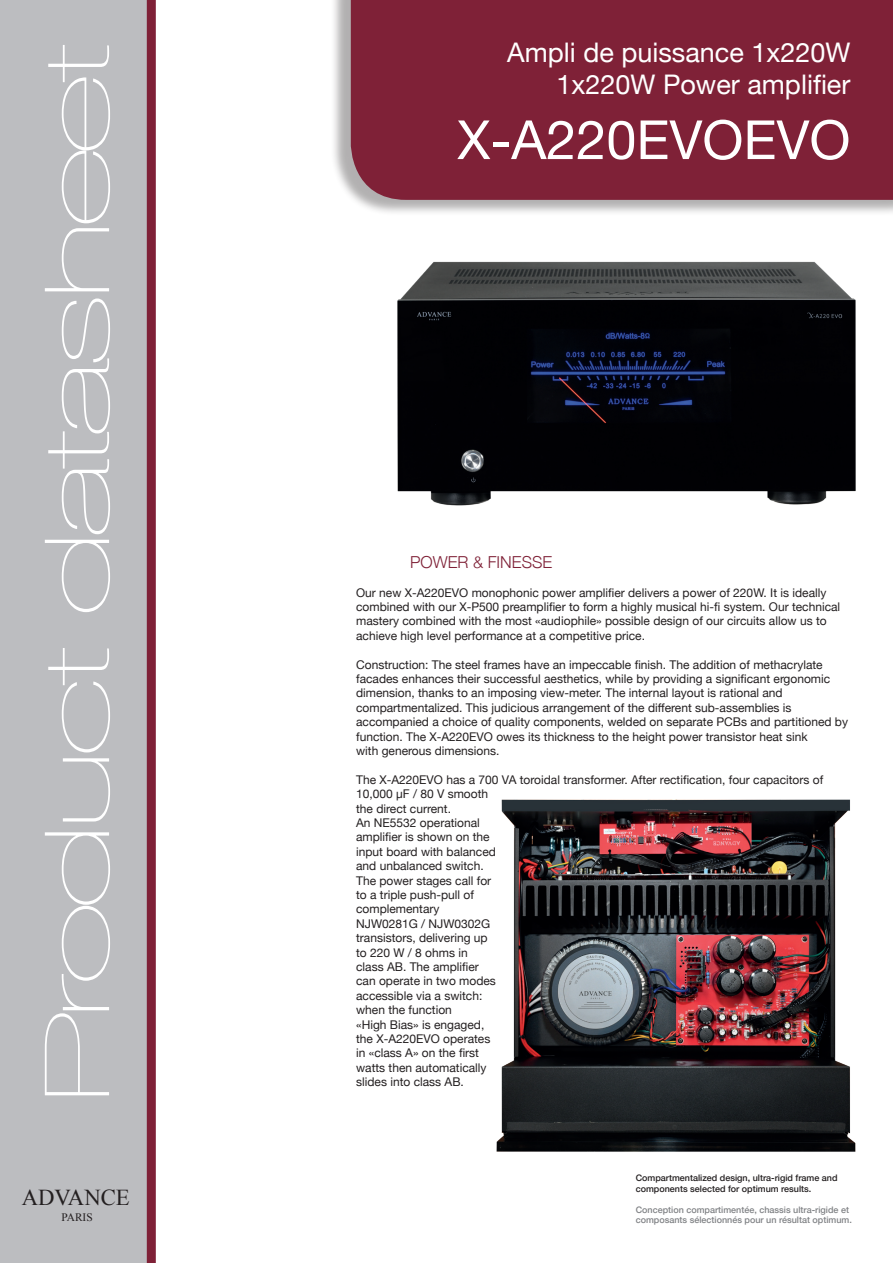
<style>
.page{position:relative;width:893px;height:1263px;background:#fff}
.page>*{position:absolute;margin:0;border:0;box-sizing:border-box;transform-origin:0 0}
.t1{font:200 90px "Helvetica Neue";letter-spacing:-.05em;color:#fff;scale:1.8 1}
.t2{font:54px "Helvetica Neue";color:#fff}
.t3{font:27px/32.4px "Helvetica Neue";color:#fff;text-align:right}
.t4{font:22.8px "Times New Roman";color:#231f20}
.t5{font:300 16.5px "Helvetica Neue";color:#7f2137}
.t6{font:12px/14.4px "Helvetica Neue";color:#231f20}
.t7{font:11.4px "Times New Roman";color:#231f20}
.t8{font:500 9px/10.5px "Helvetica Neue";color:#808285}
.t9{font:500 9px/10.5px "Helvetica Neue";color:#231f20}
</style>
<div class="page">
<img style="left:496px;top:799px;width:360px;height:353px">
<div style="left:0;top:0;width:149px;height:1263px;background:#bcbdc0"></div>
<div style="left:330px;top:0;width:563px;height:217px;background:#231f20;opacity:.35"></div>
<div style="left:351px;top:0;width:542px;height:200px;background:#7f2137"></div>
<div style="left:147px;top:0;width:9px;height:1263px;background:#7f2137"></div>
<img style="left:397px;top:261px;width:459px;height:245px">
<h1 class="t1" style="left:7px;top:1104px;width:591px;rotate:-90deg">Product datasheet</h1>
<h3 class="t3" style="left:507px;top:38px;width:345px">Ampli de puissance 1x220W<br>1x220W Power amplifier</h3>
<h2 class="t2" style="left:457px;top:101px;width:395px">X-A220EVOEVO</h2>
<h3 class="t5" style="left:410px;top:548px;width:144px">POWER &amp; FINESSE</h3>
<p class="t6" style="left:356px;top:586px;width:486px">Our new X-A220EVO monophonic power amplifier delivers a power of 220W. It is ideally combined with our X-P500 preamplifier to form a highly musical hi-fi system. Our technical mastery combined with the most «audiophile» possible design of our circuits allow us to achieve high level performance at a competitive price.</p>
<p class="t6" style="left:356px;top:658px;width:493px">Construction: The steel frames have an impeccable finish. The addition of methacrylate facades enhances their successful aesthetics, while by providing a significant ergonomic dimension, thanks to an imposing view-meter. The internal layout is rational and compartmentalized. This judicious arrangement of the different sub-assemblies is accompanied a choice of quality components, welded on separate PCBs and partitioned by function. The X-A220EVO owes its thickness to the height power transistor heat sink<br>with generous dimensions.</p>
<p class="t6" style="left:356px;top:773px;width:469px">The X-A220EVO has a 700 VA toroidal transformer. After rectification, four capacitors of<br>10,000 µF / 80 V smooth<br>the direct current.<br>An NE5532 operational<br>amplifier is shown on the<br>input board with balanced<br>and unbalanced switch.<br>The power stages call for<br>to a triple push-pull of<br>complementary<br>NJW0281G / NJW0302G<br>transistors, delivering up<br>to 220 W / 8 ohms in<br>class AB. The amplifier<br>can operate in two modes<br>accessible via a switch:<br>when the function<br>«High Bias» is engaged,<br>the X-A220EVO operates<br>in «class A» on the first<br>watts then automatically<br>slides into class AB.</p>
<h3 class="t4" style="left:22px;top:1182px;width:110px">ADVANCE</h3>
<p class="t7" style="left:62px;top:1209px;width:33px">PARIS</p>
<p class="t9" style="left:636px;top:1172px;width:203px">Compartmentalized design, ultra-rigid frame and components selected for optimum results.</p>
<p class="t8" style="left:636px;top:1203px;width:218px">Conception compartimentée, chassis ultra-rigide et composants sélectionnés pour un résultat optimum.</p>
</div>
